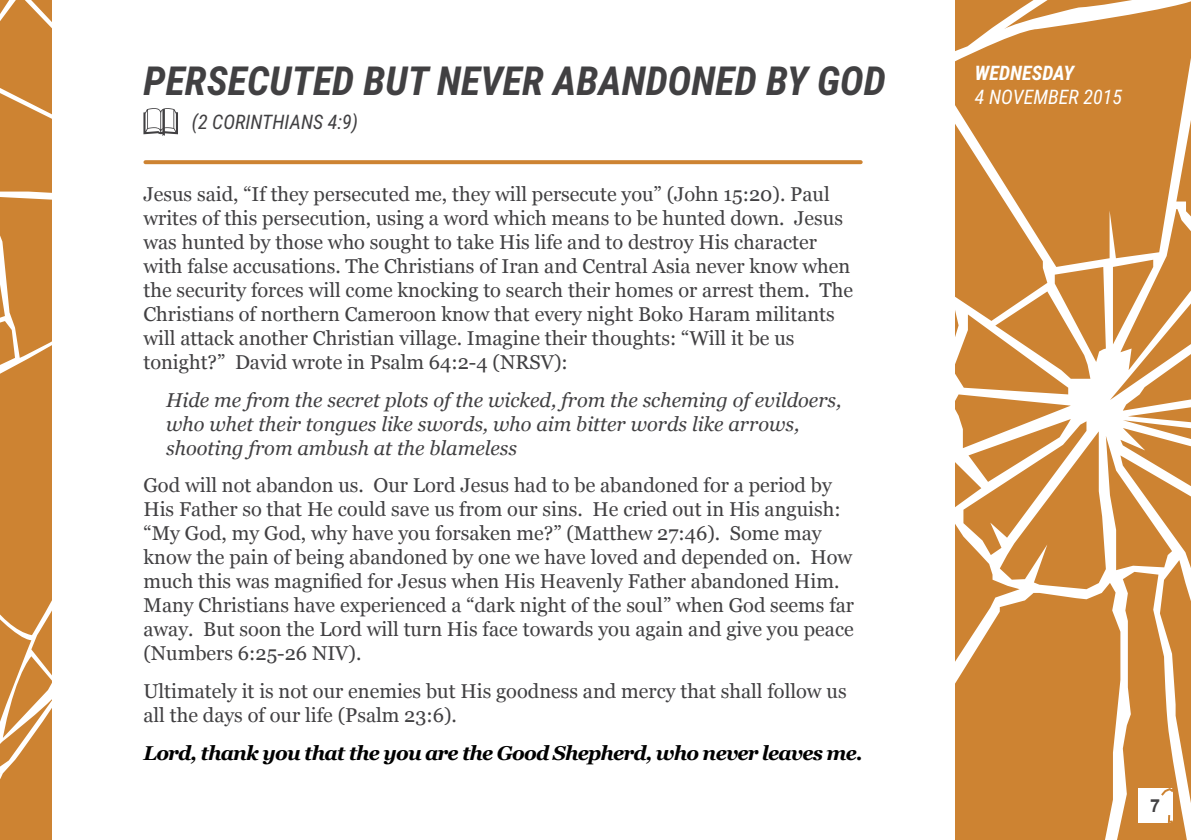
<style>
.page{position:relative;width:1191px;height:840px;background:#fff}
.page>*{position:absolute;margin:0;border:0;box-sizing:border-box;transform-origin:0 0}
.t1{font:italic 700 40px "Roboto Condensed";color:#414042}
.t2{font:20px/24px "Georgia";color:#414042}
.t3{font:italic 20px/24px "Georgia";color:#414042}
.t4{font:italic 700 20px "Georgia";letter-spacing:-.04em;color:#000}
.t5{font:italic 20px "Roboto Condensed";color:#414042}
.t6{font:italic 20px "Roboto Condensed";color:#fff}
.t7{font:italic 700 20px "Roboto Condensed";color:#fff}
.t8{font:700 18px "Arial";color:#414042}
</style>
<div class="page">
<svg style="left:955px;top:0;width:236px;height:839px;fill:#cd8332"></svg>
<svg style="left:0;top:0;width:51px;height:839px;background:#d18d42"></svg>
<svg style="left:145px;top:160px;width:715px;height:4px;background:#cf883b"></svg>
<svg style="left:143px;top:108px;width:35px;height:28px"></svg>
<div style="left:1137px;top:787px;width:35px;height:35px;background:#fff"></div>
<svg style="left:1159px;top:784px;width:17px;height:13px"></svg>
<svg style="left:1166px;top:812px;width:15px;height:16px"></svg>
<h1 class="t1" style="left:143px;top:53px;width:44px">PERSEC</h1>
<h1 class="t1" style="left:269px;top:53px;width:615px">UTED BUT NEVER ABANDONED BY GOD</h1>
<p class="t5" style="left:192px;top:107px;width:168px">(2 CORINTHIANS 4:9)</p>
<p class="t2" style="left:143px;top:182px;width:711px">Jesus said, “If they persecuted me, they will persecute you” (John 15:20). Paul writes of this persecution, using a word which means to be hunted down. Jesus was hunted by those who sought to take His life and to destroy His character with false accusations. The Christians of Iran and Central Asia never know when the security forces will come knocking to search their homes or arrest them. The Christians of northern Cameroon know that every night Boko Haram militants will attack another Christian village. Imagine their thoughts: “Will it be us tonight?” David wrote in Psalm 64:2-4 (NRSV):</p>
<p class="t3" style="left:166px;top:387px;width:677px">Hide me from the secret plots of the wicked, from the scheming of evildoers, who whet their tongues like swords, who aim bitter words like arrows, shooting from ambush at the blameless</p>
<p class="t2" style="left:143px;top:473px;width:712px">God will not abandon us. Our Lord Jesus had to be abandoned for a period by His Father so that He could save us from our sins. He cried out in His anguish: “My God, my God, why have you forsaken me?” (Matthew 27:46). Some may know the pain of being abandoned by one we have loved and depended on. How much this was magnified for Jesus when His Heavenly Father abandoned Him.<br>Many Christians have experienced a “dark night of the soul” when God seems far away. But soon the Lord will turn His face towards you again and give you peace (Numbers 6:25-26 NIV).</p>
<p class="t2" style="left:143px;top:679px;width:704px">Ultimately it is not our enemies but His goodness and mercy that shall follow us all the days of our life (Psalm 23:6).</p>
<p class="t4" style="left:143px;top:739px;width:720px">Lord, thank you that the you are the Good Shepherd, who never leaves me.</p>
<p class="t7" style="left:975px;top:59px;width:59px">WED NESDA</p>
<p class="t7" style="left:1063px;top:59px;width:12px">Y</p>
<p class="t6" style="left:975px;top:83px;width:149px">4 NOVEMBER 2015</p>
<p class="t8" style="left:1150px;top:793px;width:12px">7</p>
</div>
